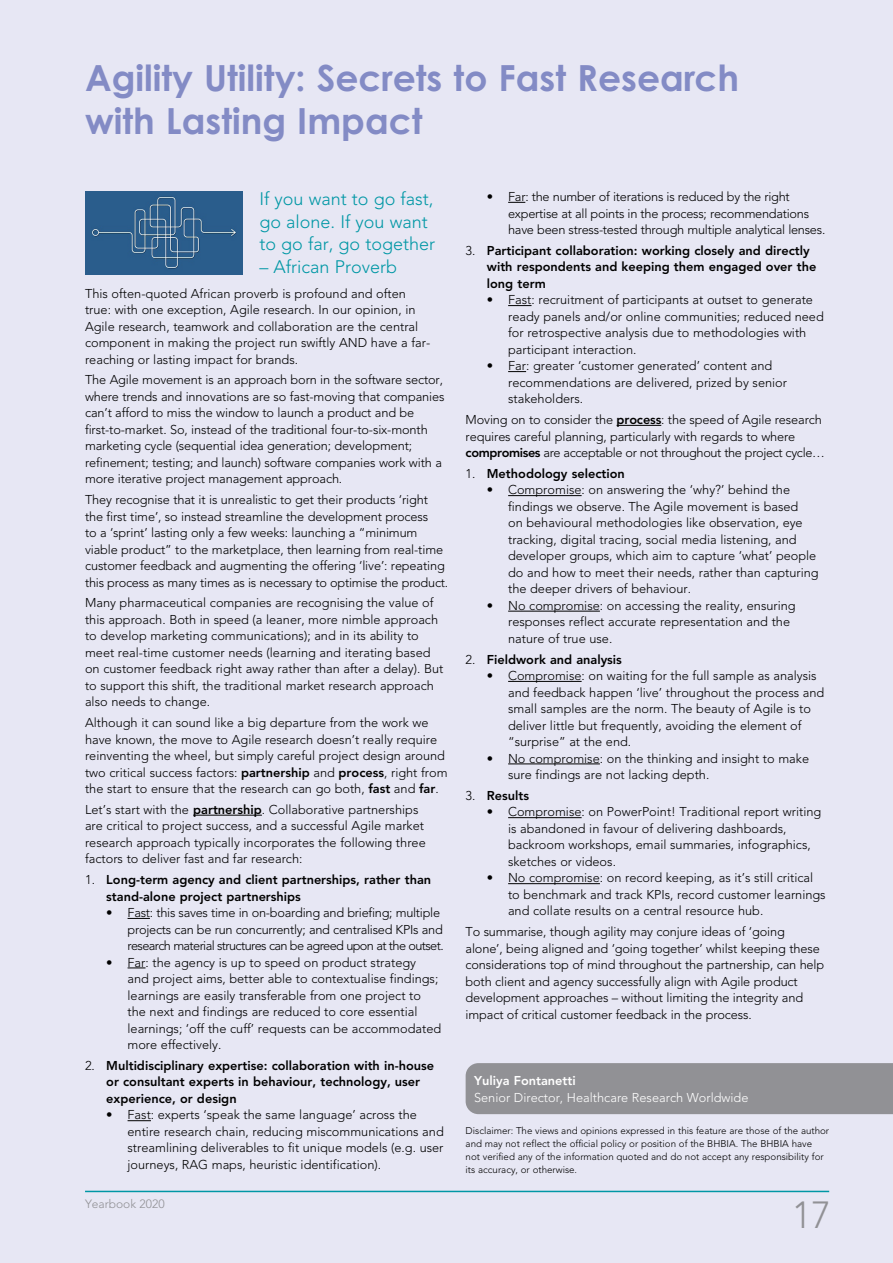
<style>
.page{position:relative;width:893px;height:1263px;background:#e7e7f4}
.page>*{position:absolute;margin:0;border:0;box-sizing:border-box;transform-origin:0 0}
.t1{font:300 37.5px "Avenir";color:#919195}
.t2{font:700 36px/43.5px "Century Gothic";color:#838bc5}
.t3{font:300 18px/22.5px "Avenir";color:#0097a5}
.t4{font:300 12.75px/16.5px "Avenir";color:#000}
.t5{font:800 12.75px/16.5px "Avenir";color:#000}
.t6{font:300 12.75px/16.5px "Avenir";letter-spacing:-.02em;color:#000}
.t7{font:300 12.75px "Avenir";color:#fff}
.t8{font:800 12.75px "Avenir";color:#fff}
.t9{font:300 12px "Avenir";color:#919195}
.t10{font:300 9.75px/12.8px "Avenir";color:#000}
.s1{font-weight:800}
.s2{font-weight:300}
</style>
<div class="page">
<hr style="left:85px;top:1191px;width:744px;height:1px;background:#0097a5">
<img style="left:85px;top:191px;width:157px;height:83px">
<div style="left:466px;top:1063px;width:427px;height:51px;background:#919195"></div>
<hr style="left:193px;top:815px;width:69px;height:1px;background:#000">
<svg style="left:128px;top:918px;width:22px;height:1px"></svg>
<svg style="left:128px;top:967px;width:18px;height:1px"></svg>
<svg style="left:128px;top:1120px;width:23px;height:1px"></svg>
<svg style="left:508px;top:202px;width:17px;height:1px"></svg>
<svg style="left:508px;top:305px;width:23px;height:1px"></svg>
<svg style="left:508px;top:371px;width:18px;height:1px"></svg>
<hr style="left:617px;top:425px;width:44px;height:1px;background:#000">
<hr style="left:508px;top:495px;width:74px;height:1px;background:#000">
<hr style="left:508px;top:611px;width:92px;height:1px;background:#000">
<hr style="left:508px;top:681px;width:74px;height:1px;background:#000">
<hr style="left:508px;top:763px;width:92px;height:1px;background:#000">
<hr style="left:508px;top:817px;width:74px;height:1px;background:#000">
<hr style="left:508px;top:883px;width:92px;height:1px;background:#000">
<h2 class="t2" style="left:85px;top:55px;width:655px">Agility Utility: Secrets to Fast Research with Lasting Impact</h2>
<h3 class="t3" style="left:259px;top:188px;width:177px">If you want to go fast, go alone. If you want to go far, go together</h3>
<h3 class="t3" style="left:259px;top:255px;width:139px">– African Proverb</h3>
<p class="t4" style="left:85px;top:285px;width:347px">This often-quoted African proverb is profound and often true: with one exception, Agile research. In our opinion, in Agile research, teamwork and collaboration are the central component in making the project run swiftly AND have a far&shy;reaching or lasting impact for brands.</p>
<p class="t4" style="left:85px;top:372px;width:361px">The Agile movement is an approach born in the software sector, where trends and innovations are so fast-moving that companies can’t afford to miss the window to launch a product and be first-to-market. So, instead of the traditional four-to-six-month marketing cycle (sequential idea generation; development; refinement; testing; and launch) software companies work with a more iterative project management approach.</p>
<p class="t4" style="left:85px;top:491px;width:365px">They recognise that it is unrealistic to get their products ‘right the first time’, so instead streamline the development process<br>to a ‘sprint’ lasting only a few weeks: launching a “minimum viable product” to the marketplace, then learning from real-time customer feedback and augmenting the offering ‘live’: repeating this process as many times as is necessary to optimise the product.</p>
<p class="t4" style="left:85px;top:595px;width:360px">Many pharmaceutical companies are recognising the value of this approach. Both in speed (a leaner, more nimble approach to develop marketing communications); and in its ability to meet real-time customer needs (learning and iterating based on customer feedback right away rather than after a delay). But to support this shift, the traditional market research approach also needs to change.</p>
<p class="t4" style="left:85px;top:714px;width:364px">Although it can sound like a big departure from the work we have known, the move to Agile research doesn’t really require reinventing the wheel, but simply careful project design around two critical success factors: <span class="s1">partnership</span> and <span class="s1">process</span>, right from the start to ensure that the research can go both, <span class="s1">fast</span> and <span class="s1">far</span>.</p>
<p class="t4" style="left:85px;top:801px;width:342px">Let’s start with the <span class="s1">partnership</span>. Collaborative partnerships are critical to project success, and a successful Agile market research approach typically incorporates the following three factors to deliver fast and far research:</p>
<p class="t5" style="left:106px;top:871px;width:326px;text-indent:-21px"><span class="s2">1.</span> Long-term agency and client partnerships, rather than stand-alone project partnerships</p>
<p class="t6" style="left:128px;top:904px;width:318px;text-indent:-21px">• Fast: this saves time in on-boarding and briefing; multiple projects can be run concurrently; and centralised KPIs and research material structures can be agreed upon at the outset.</p>
<p class="t4" style="left:128px;top:954px;width:315px;text-indent:-21px">• Far: the agency is up to speed on product strategy<br>and project aims, better able to contextualise findings; learnings are easily transferable from one project to the next and findings are reduced to core essential learnings; ‘off the cuff’ requests can be accommodated more effectively.</p>
<p class="t5" style="left:106px;top:1057px;width:329px;text-indent:-21px"><span class="s2">2.</span> Multidisciplinary expertise: collaboration with in-house or consultant experts in behaviour, technology, user experience, or design</p>
<p class="t4" style="left:128px;top:1107px;width:318px;text-indent:-21px">• Fast: experts ‘speak the same language’ across the entire research chain, reducing miscommunications and streamlining deliverables to fit unique models (e.g. user journeys, RAG maps, heuristic identification).</p>
<p class="t6" style="left:508px;top:188px;width:319px;text-indent:-21px">• Far: the number of iterations is reduced by the right expertise at all points in the process; recommendations have been stress-tested through multiple analytical lenses.</p>
<p class="t5" style="left:487px;top:242px;width:331px;text-indent:-21px"><span class="s2">3.</span> Participant collaboration: working closely and directly with respondents and keeping them engaged over the long term</p>
<p class="t4" style="left:508px;top:292px;width:317px;text-indent:-21px">• Fast: recruitment of participants at outset to generate ready panels and/or online communities; reduced need for retrospective analysis due to methodologies with participant interaction.</p>
<p class="t4" style="left:508px;top:358px;width:280px;text-indent:-21px">• Far: greater ‘customer generated’ content and recommendations are delivered, prized by senior stakeholders.</p>
<p class="t4" style="left:466px;top:411px;width:361px">Moving on to consider the <span class="s1">process</span>: the speed of Agile research requires careful planning, particularly with regards to where <span class="s1">compromises</span> are acceptable or not throughout the project cycle…</p>
<p class="t5" style="left:466px;top:465px;width:161px"><span class="s2">1.</span> Methodology selection</p>
<p class="t4" style="left:508px;top:482px;width:312px;text-indent:-21px">• Compromise: on answering the ‘why?’ behind the findings we observe. The Agile movement is based<br>on behavioural methodologies like observation, eye tracking, digital tracing, social media listening, and developer groups, which aim to capture ‘what’ people do and how to meet their needs, rather than capturing the deeper drivers of behaviour.</p>
<p class="t4" style="left:508px;top:597px;width:289px;text-indent:-21px">• No compromise: on accessing the reality, ensuring responses reflect accurate representation and the nature of true use.</p>
<p class="t5" style="left:466px;top:651px;width:158px"><span class="s2">2.</span> Fieldwork and analysis</p>
<p class="t4" style="left:508px;top:667px;width:318px;text-indent:-21px">• Compromise: on waiting for the full sample as analysis and feedback happen ‘live’ throughout the process and small samples are the norm. The beauty of Agile is to deliver little but frequently, avoiding the element of “surprise” at the end.</p>
<p class="t4" style="left:508px;top:750px;width:303px;text-indent:-21px">• No compromise: on the thinking and insight to make sure findings are not lacking depth.</p>
<p class="t5" style="left:466px;top:787px;width:65px"><span class="s2">3.</span> Results</p>
<p class="t4" style="left:508px;top:804px;width:315px;text-indent:-21px">• Compromise: on PowerPoint! Traditional report writing is abandoned in favour of delivering dashboards, backroom workshops, email summaries, infographics, sketches or videos.</p>
<p class="t4" style="left:508px;top:870px;width:319px;text-indent:-21px">• No compromise: on record keeping, as it’s still critical to benchmark and track KPIs, record customer learnings and collate results on a central resource hub.</p>
<p class="t4" style="left:465px;top:923px;width:360px">To summarise, though agility may conjure ideas of ‘going alone’, being aligned and ‘going together’ whilst keeping these considerations top of mind throughout the partnership, can help both client and agency successfully align with Agile product development approaches – without limiting the integrity and impact of critical customer feedback in the process.</p>
<p class="t8" style="left:474px;top:1073px;width:103px">Yuliya Fontanetti</p>
<p class="t7" style="left:474px;top:1090px;width:276px">Senior Director, Healthcare Research Worldwide</p>
<p class="t10" style="left:466px;top:1124px;width:365px">Disclaimer: The views and opinions expressed in this feature are those of the author and may not reflect the official policy or position of the BHBIA. The BHBIA have<br>not verified any of the information quoted and do not accept any responsibility for its accuracy, or otherwise.</p>
<p class="t9" style="left:85px;top:1197px;width:81px">Yearbook 2020</p>
<h1 class="t1" style="left:792px;top:1193px;width:40px">17</h1>
</div>
